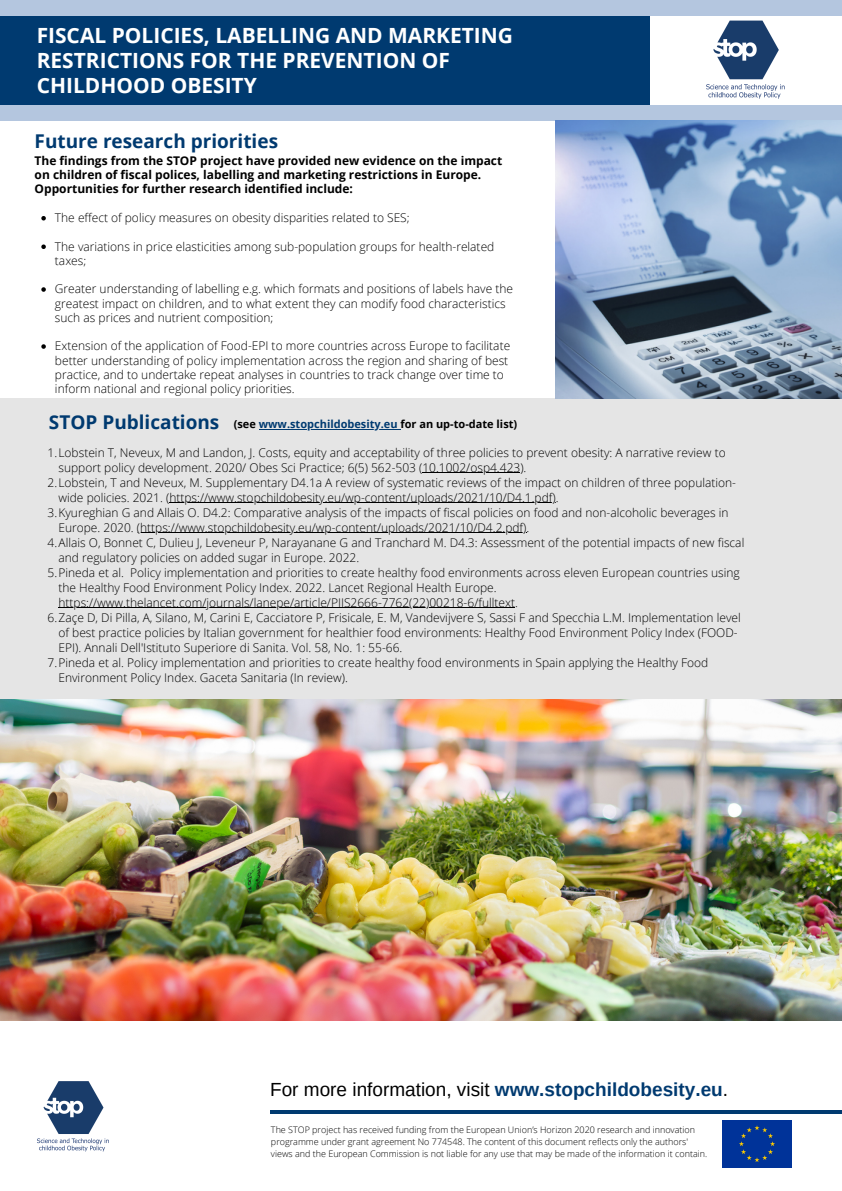
<style>
.page{position:relative;width:842px;height:1191px;background:#fff}
.page>*{position:absolute;margin:0;border:0;box-sizing:border-box;transform-origin:0 0}
.t1{font:700 20.9px/24.7px "Open Sans";color:#fff}
.t2{font:19px "Arimo";color:#000}
.t3{font:700 19px "Open Sans";color:#003a70}
.t4{font:300 12px/14.2px "Open Sans";color:#000}
.t5{font:700 12px/14.2px "Open Sans";color:#000}
.t6{font:700 11px "Open Sans";color:#000}
.t7{font:300 9px/12px "Open Sans";color:#000}
.s1{color:#003a70}
.s2{font-weight:700;color:#003a70}
</style>
<div class="page">
<div style="left:0;top:0;width:842px;height:121px;background:#b4c6df"></div>
<div style="left:0;top:16px;width:662px;height:88px;background:#003a70"></div>
<div style="left:650px;top:16px;width:192px;height:88px;background:#fff"></div>
<img style="left:706px;top:21px;width:79px;height:78px">
<div style="left:0;top:398px;width:841px;height:301px;background:#e5e5e5"></div>
<hr style="left:422px;top:472px;width:98px;height:1px;background:#000">
<hr style="left:169px;top:502px;width:387px;height:1px;background:#000">
<hr style="left:137px;top:532px;width:389px;height:1px;background:#000">
<hr style="left:58px;top:607px;width:457px;height:1px;background:#000">
<img style="left:555px;top:120px;width:287px;height:278px">
<img style="left:0;top:699px;width:841px;height:321px">
<hr style="left:270px;top:1110px;width:572px;height:3px;background:#003a70">
<img style="left:37px;top:1081px;width:72px;height:71px">
<div style="left:723px;top:1120px;width:69px;height:47px;background:#039"></div>
<svg style="left:41px;top:216px;width:5px;height:4px"></svg>
<svg style="left:41px;top:244px;width:5px;height:5px"></svg>
<svg style="left:41px;top:287px;width:5px;height:5px"></svg>
<svg style="left:41px;top:344px;width:5px;height:5px"></svg>
<hr style="left:259px;top:429px;width:141px;height:1px;background:#003a70">
<h1 class="t1" style="left:37px;top:23px;width:478px">FISCAL POLICIES, LABELLING AND MARKETING<br>RESTRICTIONS FOR THE PREVENTION OF<br>CHILDHOOD OBESITY</h1>
<h2 class="t3" style="left:35px;top:128px;width:245px">Future research priorities</h2>
<p class="t5" style="left:35px;top:153px;width:469px">The findings from the STOP project have provided new evidence on the impact on children of fiscal polices, labelling and marketing restrictions in Europe.<br>Opportunities for further research identified include:</p>
<p class="t4" style="left:55px;top:210px;width:356px">The effect of policy measures on obesity disparities related to SES;</p>
<p class="t4" style="left:55px;top:239px;width:441px">The variations in price elasticities among sub-population groups for health-related taxes;</p>
<p class="t4" style="left:55px;top:281px;width:459px">Greater understanding of labelling e.g. which formats and positions of labels have the greatest impact on children, and to what extent they can modify food characteristics such as prices and nutrient composition;</p>
<p class="t4" style="left:55px;top:338px;width:457px">Extension of the application of Food-EPI to more countries across Europe to facilitate better understanding of policy implementation across the region and sharing of best practice, and to undertake repeat analyses in countries to track change over time to inform national and regional policy priorities.</p>
<h2 class="t3" style="left:49px;top:408px;width:172px">STOP Publications</h2>
<p class="t6" style="left:234px;top:416px;width:285px">(see <span class="s1">www.stopchildobesity.eu</span> for an up-to-date list)</p>
<p class="t4" style="left:48px;top:445px;width:680px">1.Lobstein T, Neveux, M and Landon, J. Costs, equity and acceptability of three policies to prevent obesity: A narrative review to</p>
<p class="t4" style="left:58px;top:460px;width:469px">support policy development. 2020/ Obes Sci Practice; 6(5) 562-503 (10.1002/osp4.423).</p>
<p class="t4" style="left:48px;top:475px;width:690px">2.Lobstein, T and Neveux, M. Supplementary D4.1a A review of systematic reviews of the impact on children of three population-</p>
<p class="t4" style="left:58px;top:490px;width:502px">wide policies. 2021. (https://www.stopchildobesity.eu/wp-content/uploads/2021/10/D4.1.pdf).</p>
<p class="t4" style="left:48px;top:505px;width:682px">3.Kyureghian G and Allais O. D4.2: Comparative analysis of the impacts of fiscal policies on food and non-alcoholic beverages in</p>
<p class="t4" style="left:58px;top:520px;width:472px">Europe. 2020. (https://www.stopchildobesity.eu/wp-content/uploads/2021/10/D4.2.pdf).</p>
<p class="t4" style="left:48px;top:535px;width:698px">4.Allais O, Bonnet C, Dulieu J, Leveneur P, Narayanane G and Tranchard M. D4.3: Assessment of the potential impacts of new fiscal</p>
<p class="t4" style="left:58px;top:550px;width:302px">and regulatory policies on added sugar in Europe. 2022.</p>
<p class="t4" style="left:48px;top:565px;width:694px">5.Pineda et al. Policy implementation and priorities to create healthy food environments across eleven European countries using</p>
<p class="t4" style="left:58px;top:580px;width:440px">the Healthy Food Environment Policy Index. 2022. Lancet Regional Health Europe.</p>
<p class="t4" style="left:58px;top:595px;width:461px">https://www.thelancet.com/journals/lanepe/article/PIIS2666-7762(22)00218-6/fulltext.</p>
<p class="t4" style="left:48px;top:610px;width:695px">6.Zaçe D, Di Pilla, A, Silano, M, Carini E, Cacciatore P, Frisicale, E. M, Vandevijvere S, Sassi F and Specchia L.M. Implementation level</p>
<p class="t4" style="left:58px;top:625px;width:681px">of best practice policies by Italian government for healthier food environments: Healthy Food Environment Policy Index (FOOD-</p>
<p class="t4" style="left:58px;top:640px;width:345px">EPI). Annali Dell'Istituto Superiore di Sanita. Vol. 58, No. 1: 55-66.</p>
<p class="t4" style="left:48px;top:655px;width:662px">7.Pineda et al. Policy implementation and priorities to create healthy food environments in Spain applying the Healthy Food</p>
<p class="t4" style="left:58px;top:670px;width:291px">Environment Policy Index. Gaceta Sanitaria (In review).</p>
<h2 class="t2" style="left:270px;top:1078px;width:459px">For more information, visit <span class="s2">www.stopchildobesity.eu</span>.</h2>
<p class="t7" style="left:271px;top:1123px;width:438px">The STOP project has received funding from the European Union’s Horizon 2020 research and innovation programme under grant agreement No 774548. The content of this document reflects only the authors' views and the European Commission is not liable for any use that may be made of the information it contain.</p>
</div>
